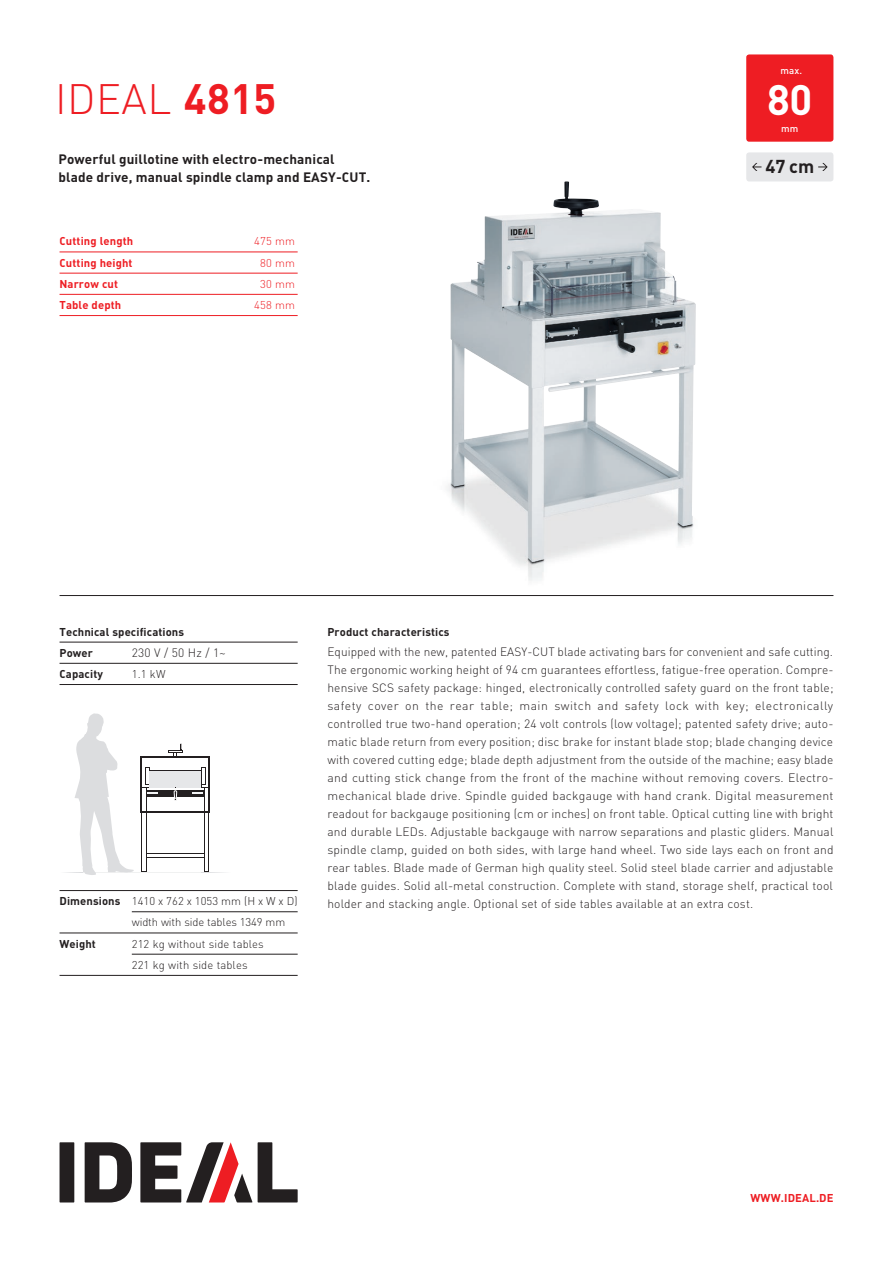
<style>
.page{position:relative;width:893px;height:1263px;background:#fff}
.page>*{position:absolute;margin:0;border:0;box-sizing:border-box;transform-origin:0 0}
.t1{font:300 42px "DIN";letter-spacing:.01em;color:#ee1d23}
.t2{font:700 42px "DIN";color:#fff}
.t3{font:700 18.45px "DIN";color:#231f20}
.t4{font:700 13.5px/18px "DIN";letter-spacing:.01em;color:#231f20}
.t5{font:300 12px/18px "DIN";letter-spacing:.01em;color:#231f20;text-align:justify}
.t6{font:300 11.25px/21.1px "DIN";letter-spacing:.01em;color:#231f20}
.t7{font:700 11.25px/21.1px "DIN";letter-spacing:.01em;color:#231f20}
.t8{font:700 11.25px "DIN";letter-spacing:.01em;color:#ee1d23}
.t9{font:300 11.25px "DIN";letter-spacing:-.01em;color:#231f20}
.t10{font:300 11.25px "DIN";letter-spacing:.01em;color:#ee1d23}
.t11{font:500 9.75px "DIN";color:#fff}
.s1{font-weight:700}
</style>
<div class="page">
<img style="left:447px;top:181px;width:249px;height:400px">
<hr style="left:60px;top:595px;width:773px;height:1px;background:#231f20">
<svg style="left:65px;top:713px;width:160px;height:162px"></svg>
<div style="left:60px;top:1142px;width:14px;height:60px;background:#231f20"></div>
<svg style="left:258px;top:1142px;width:40px;height:60px"></svg>
<svg style="left:85px;top:1142px;width:47px;height:60px"></svg>
<svg style="left:140px;top:1142px;width:112px;height:60px"></svg>
<div style="left:746px;top:152px;width:87px;height:29px;background:#e6e7e9;border-radius:3px"></div>
<svg style="left:752px;top:163px;width:9px;height:8px"></svg>
<svg style="left:818px;top:163px;width:10px;height:8px"></svg>
<div style="left:746px;top:54px;width:87px;height:88px;background:#ee1d23;border-radius:3px"></div>
<hr style="left:60px;top:890px;width:238px;height:1px;background:#231f20">
<hr style="left:132px;top:911px;width:166px;height:1px;background:#231f20">
<hr style="left:60px;top:933px;width:238px;height:1px;background:#231f20">
<hr style="left:132px;top:954px;width:166px;height:1px;background:#231f20">
<hr style="left:60px;top:975px;width:238px;height:1px;background:#231f20">
<hr style="left:60px;top:252px;width:238px;height:1px;background:#ee1d23">
<hr style="left:60px;top:273px;width:238px;height:1px;background:#ee1d23">
<hr style="left:60px;top:294px;width:238px;height:1px;background:#ee1d23">
<hr style="left:60px;top:315px;width:238px;height:1px;background:#ee1d23">
<hr style="left:60px;top:642px;width:238px;height:1px;background:#231f20">
<hr style="left:60px;top:663px;width:238px;height:1px;background:#231f20">
<hr style="left:60px;top:684px;width:238px;height:1px;background:#231f20">
<h1 class="t1" style="left:55px;top:73px;width:223px">IDEAL <span class="s1">4815</span></h1>
<p class="t4" style="left:58px;top:150px;width:313px">Powerful guillotine with electro-mechanical blade drive, manual spindle clamp and EASY-CUT.</p>
<p class="t8" style="left:60px;top:234px;width:75px">Cutting length</p>
<p class="t10" style="left:254px;top:234px;width:42px">475 mm</p>
<p class="t8" style="left:60px;top:255px;width:75px">Cutting height</p>
<p class="t10" style="left:260px;top:256px;width:36px">80 mm</p>
<p class="t8" style="left:60px;top:276px;width:60px">Narrow cut</p>
<p class="t10" style="left:260px;top:277px;width:36px">30 mm</p>
<p class="t8" style="left:60px;top:298px;width:63px">Table depth</p>
<p class="t10" style="left:254px;top:298px;width:42px">458 mm</p>
<p class="t11" style="left:780px;top:65px;width:23px">max.</p>
<h1 class="t2" style="left:767px;top:72px;width:47px">80</h1>
<p class="t11" style="left:781px;top:122px;width:19px">mm</p>
<h2 class="t3" style="left:765px;top:154px;width:51px">47 cm</h2>
<p class="t7" style="left:60px;top:620px;width:126px">Technical specifications<br>Power</p>
<p class="t5" style="left:132px;top:643px;width:95px">230 V / 50 Hz / 1~</p>
<p class="t7" style="left:60px;top:663px;width:45px">Capacity</p>
<p class="t6" style="left:132px;top:663px;width:35px">1.1 kW</p>
<p class="t7" style="left:327px;top:620px;width:124px">Product characteristics</p>
<p class="t5" style="left:327px;top:643px;width:508px">Equipped with the new, patented EASY-CUT blade activating bars for convenient and safe cutting.<br>The ergonomic working height of 94 cm guarantees effortless, fatigue-free operation. Compre&shy;hensive SCS safety package: hinged, electronically controlled safety guard on the front table; safety cover on the rear table; main switch and safety lock with key; electronically controlled true two-hand operation; 24 volt controls (low voltage); patented safety drive; auto&shy;matic blade return from every position; disc brake for instant blade stop; blade changing device with covered cutting edge; blade depth adjustment from the outside of the machine; easy blade and cutting stick change from the front of the machine without removing covers. Electro&shy;mechanical blade drive. Spindle guided backgauge with hand crank. Digital measurement readout for backgauge positioning (cm or inches) on front table. Optical cutting line with bright and durable LEDs. Adjustable backgauge with narrow separations and plastic gliders. Manual spindle clamp, guided on both sides, with large hand wheel. Two side lays each on front and rear tables. Blade made of German high quality steel. Solid steel blade carrier and adjustable blade guides. Solid all-metal construction. Complete with stand, storage shelf, practical tool</p>
<p class="t6" style="left:60px;top:890px;width:240px"><span class="s1">Dimensions</span> 1410 x 762 x 1053 mm (H x W x D)</p>
<p class="t5" style="left:327px;top:895px;width:427px">holder and stacking angle. Optional set of side tables available at an extra cost.</p>
<p class="t9" style="left:132px;top:915px;width:155px">width with side tables 1349 mm</p>
<p class="t7" style="left:60px;top:932px;width:38px">Weight</p>
<p class="t6" style="left:132px;top:933px;width:133px">212 kg without side tables<br>221 kg with side tables</p>
<p class="t8" style="left:750px;top:1191px;width:85px">WWW.IDEAL.DE</p>
</div>
